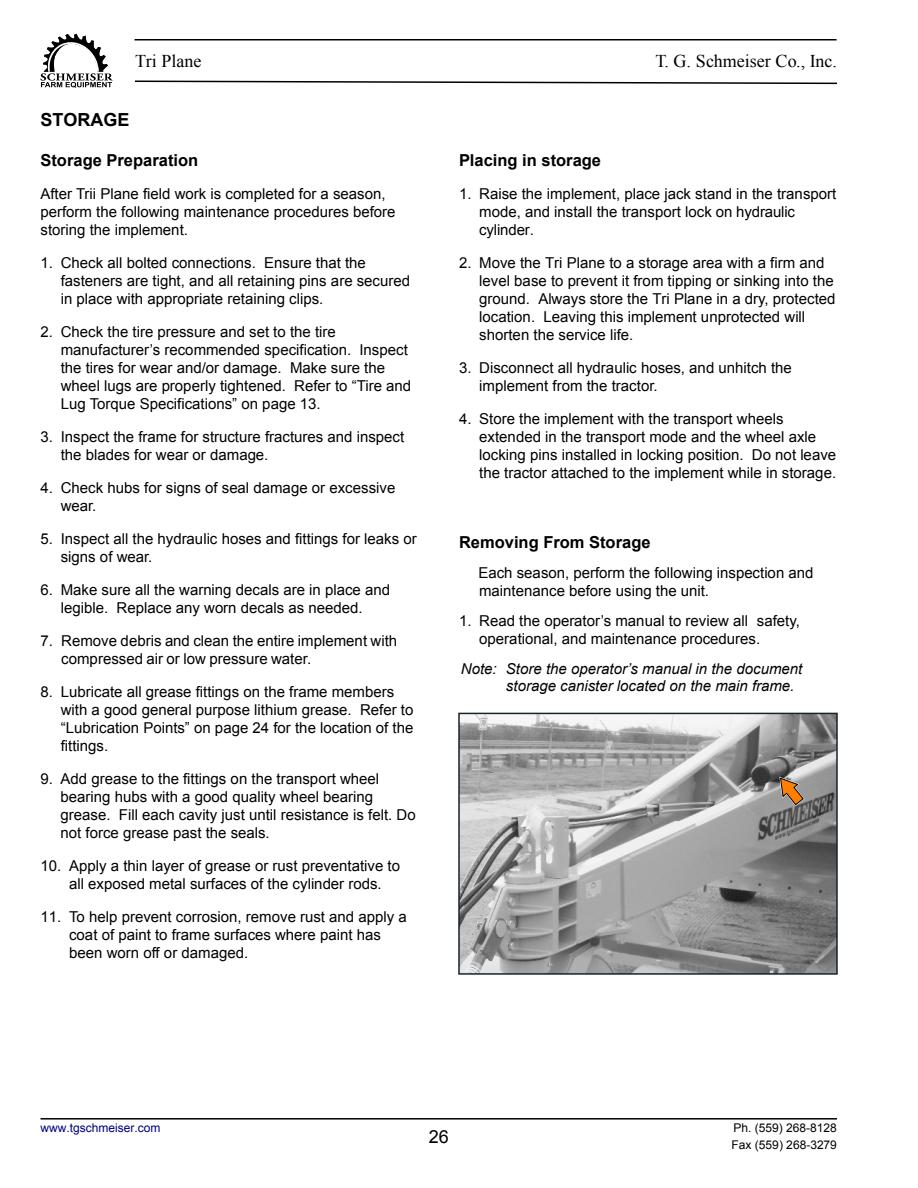
<style>
.page{position:relative;width:918px;height:1188px;background:#fff}
.page>*{position:absolute;margin:0;border:0;box-sizing:border-box;transform-origin:0 0}
.t1{font:18px "Times New Roman";color:#000}
.t2{font:700 18px "Arial";color:#000}
.t3{font:18px "Arial";color:#000}
.t4{font:700 16.5px "Arial";color:#000}
.t5{font:15px/18px "Arial";color:#000}
.t6{font:italic 15px/17.2px "Arial";color:#000}
.t7{font:12px/17.7px "Arial";color:#000}
.t8{font:12px "Arial";color:#000080}
</style>
<div class="page">
<svg style="left:135px;top:80px;width:702px;height:5px"></svg>
<hr style="left:135px;top:39px;width:702px;height:1px;background:#000">
<hr style="left:40px;top:1118px;width:797px;height:2px;background:#000">
<svg style="left:40px;top:34px;width:73px;height:54px"></svg>
<img style="left:461px;top:716px;width:374px;height:256px">
<div style="left:458px;top:713px;width:380px;height:262px;border:2px solid #17232b"></div>
<svg style="left:779px;top:777px;width:26px;height:29px"></svg>
<p class="t1" style="left:135px;top:55px;width:68px">Tri Plane</p>
<p class="t1" style="left:655px;top:55px;width:183px">T. G. Schmeiser Co., Inc.</p>
<p class="t2" style="left:41px;top:113px;width:91px">STORAGE</p>
<p class="t4" style="left:41px;top:154px;width:159px">Storage Preparation</p>
<p class="t5" style="left:41px;top:187px;width:357px">After Trii Plane field work is completed for a season, perform the following maintenance procedures before storing the implement.</p>
<p class="t5" style="left:61px;top:256px;width:351px;text-indent:-20px">1. Check all bolted connections. Ensure that the fasteners are tight, and all retaining pins are secured in place with appropriate retaining clips.</p>
<p class="t5" style="left:61px;top:325px;width:352px;text-indent:-20px">2. Check the tire pressure and set to the tire manufacturer’s recommended specification. Inspect the tires for wear and/or damage. Make sure the wheel lugs are properly tightened. Refer to “Tire and Lug Torque Specifications” on page 13.</p>
<p class="t5" style="left:61px;top:430px;width:345px;text-indent:-20px">3. Inspect the frame for structure fractures and inspect the blades for wear or damage.</p>
<p class="t5" style="left:61px;top:481px;width:336px;text-indent:-20px">4. Check hubs for signs of seal damage or excessive wear.</p>
<p class="t5" style="left:61px;top:532px;width:358px;text-indent:-20px">5. Inspect all the hydraulic hoses and fittings for leaks or signs of wear.</p>
<p class="t5" style="left:41px;top:583px;width:351px;text-align:center">6. Make sure all the warning decals are in place and legible. Replace any worn decals as needed.</p>
<p class="t5" style="left:61px;top:634px;width:338px;text-indent:-21px">7. Remove debris and clean the entire implement with compressed air or low pressure water.</p>
<p class="t5" style="left:61px;top:685px;width:354px;text-indent:-20px">8. Lubricate all grease fittings on the frame members with a good general purpose lithium grease. Refer to “Lubrication Points” on page 24 for the location of the fittings.</p>
<p class="t5" style="left:61px;top:772px;width:357px;text-indent:-20px">9. Add grease to the fittings on the transport wheel bearing hubs with a good quality wheel bearing grease. Fill each cavity just until resistance is felt. Do not force grease past the seals.</p>
<p class="t5" style="left:69px;top:859px;width:333px;text-indent:-29px">10. Apply a thin layer of grease or rust preventative to all exposed metal surfaces of the cylinder rods.</p>
<p class="t5" style="left:69px;top:910px;width:339px;text-indent:-29px">11. To help prevent corrosion, remove rust and apply a coat of paint to frame surfaces where paint has been worn off or damaged.</p>
<p class="t4" style="left:459px;top:154px;width:144px">Placing in storage</p>
<p class="t5" style="left:479px;top:187px;width:359px;text-indent:-20px">1. Raise the implement, place jack stand in the transport mode, and install the transport lock on hydraulic cylinder.</p>
<p class="t5" style="left:479px;top:256px;width:358px;text-indent:-20px">2. Move the Tri Plane to a storage area with a firm and level base to prevent it from tipping or sinking into the ground. Always store the Tri Plane in a dry, protected location. Leaving this implement unprotected will shorten the service life.</p>
<p class="t5" style="left:479px;top:361px;width:314px;text-indent:-20px">3. Disconnect all hydraulic hoses, and unhitch the implement from the tractor.</p>
<p class="t5" style="left:479px;top:412px;width:358px;text-indent:-20px">4. Store the implement with the transport wheels extended in the transport mode and the wheel axle locking pins installed in locking position. Do not leave the tractor attached to the implement while in storage.</p>
<p class="t4" style="left:459px;top:536px;width:193px">Removing From Storage</p>
<p class="t5" style="left:478px;top:566px;width:337px">Each season, perform the following inspection and maintenance before using the unit.</p>
<p class="t5" style="left:479px;top:614px;width:322px;text-indent:-20px">1. Read the operator’s manual to review all safety, operational, and maintenance procedures.</p>
<p class="t6" style="left:506px;top:661px;width:298px;text-indent:-45px">Note: Store the operator’s manual in the document storage canister located on the main frame.</p>
<p class="t8" style="left:41px;top:1123px;width:122px">www.tgschmeiser.com</p>
<p class="t3" style="left:429px;top:1130px;width:22px">26</p>
<p class="t7" style="left:732px;top:1120px;width:107px">Ph. (559) 268-8128<br>Fax (559) 268-3279</p>
</div>
